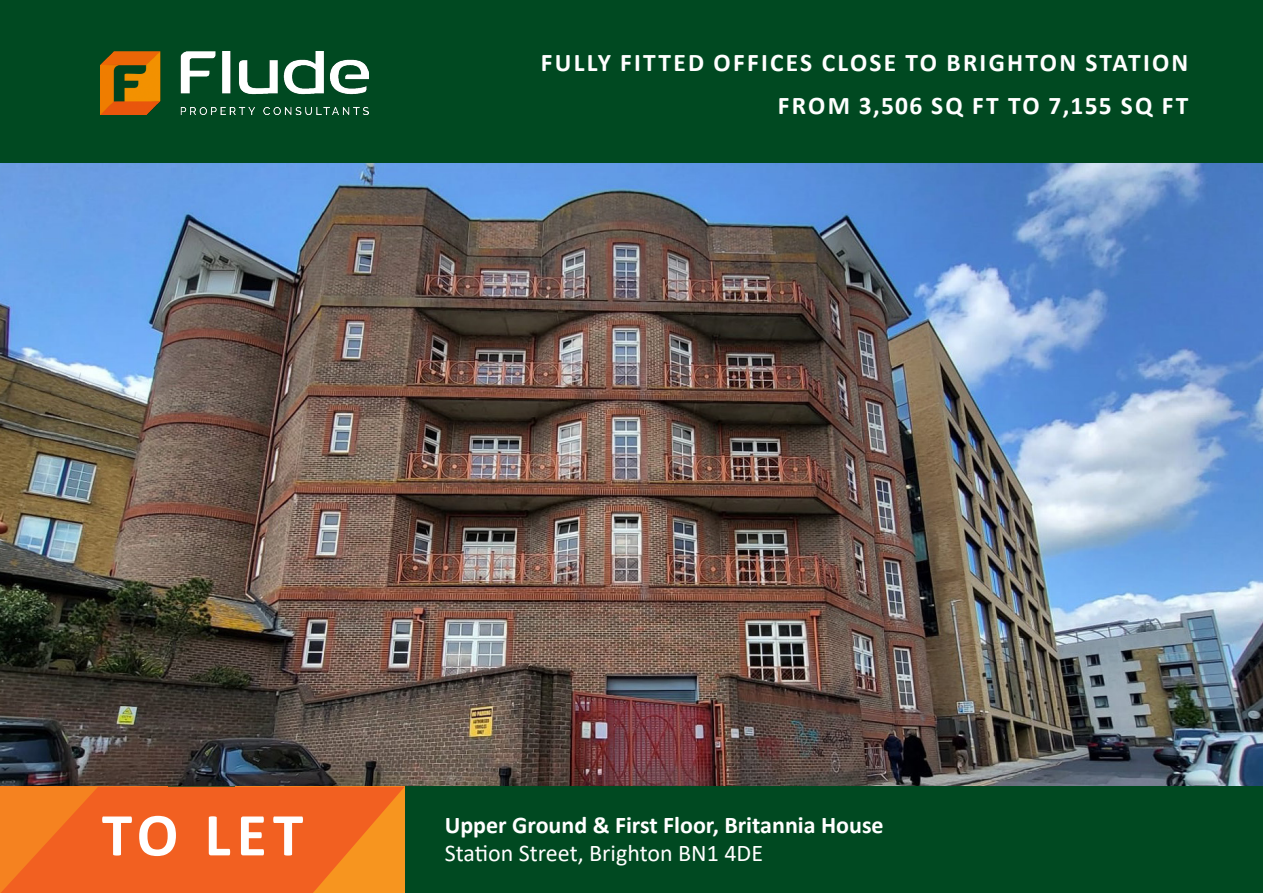
<style>
.page{position:relative;width:1263px;height:893px;background:#fff}
.page>*{position:absolute;margin:0;border:0;box-sizing:border-box;transform-origin:0 0}
.t1{font:700 61.5px "Calibri";color:#fff}
.Flude_-_Main_Header{font:700 25.5px "Calibri";letter-spacing:.09em;color:#fff}
.t2{font:700 24px "Calibri";color:#fff}
.t3{font:24px "Calibri";color:#fff}
</style>
<div class="page">
<div style="left:0;top:0;width:1263px;height:95px;background:#004921"></div>
<img style="left:0;top:163px;width:1263px;height:624px">
<div style="left:0;top:18px;width:1263px;height:145px;background:#004921"></div>
<img style="left:100px;top:52px;width:268px;height:62px">
<div style="left:0;top:787px;width:1263px;height:106px;background:#004921"></div>
<svg style="left:1px;top:787px;width:404px;height:106px"></svg>
<p class="Flude_-_Main_Header" style="left:541px;top:44px;width:649px">FULLY FITTED OFFICES CLOSE TO BRIGHTON STATION</p>
<p class="Flude_-_Main_Header" style="left:778px;top:88px;width:412px">FROM 3,506 SQ FT TO 7,155 SQ FT</p>
<p class="t1" style="left:102px;top:791px;width:203px">TO LET</p>
<p class="t2" style="left:445px;top:808px;width:440px">Upper Ground &amp; First Floor, Britannia House</p>
<p class="t3" style="left:445px;top:836px;width:320px">Station Street, Brighton BN1 4DE</p>
</div>
